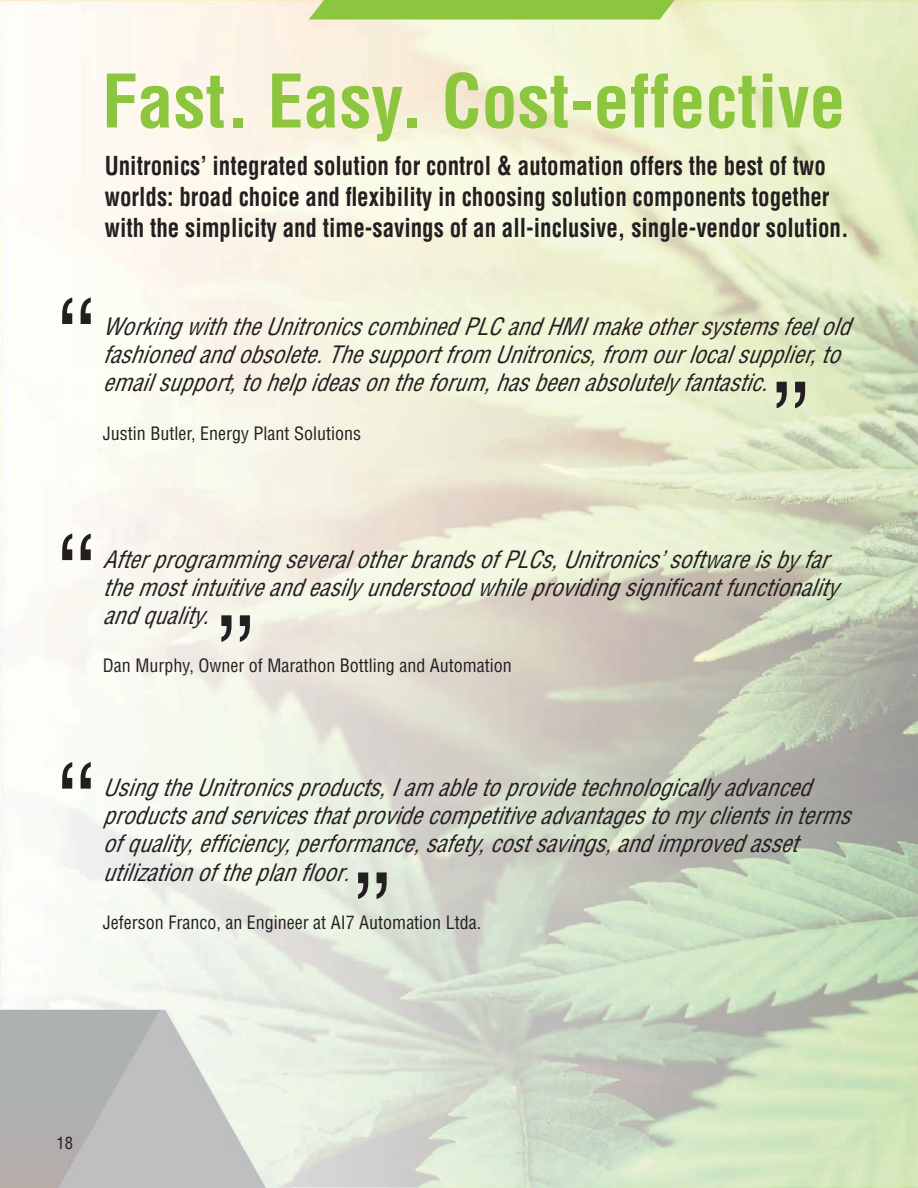
<style>
.page{position:relative;width:918px;height:1188px;background:#fff}
.page>*{position:absolute;margin:0;border:0;box-sizing:border-box;transform-origin:0 0}
.t1{font:condensed 108px/232.4px "Helvetica LT Std";color:#231f20;text-align:justify}
.t2{font:700 condensed 72px "Helvetica LT Std";color:#8bc63e}
.t3{font:700 condensed 25.5px/30.6px "Helvetica LT Std";color:#231f20;scale:.9 1}
.t4{font:italic condensed 23.4px/28px "Helvetica LT Std";color:#231f20}
.t5{font:condensed 18px "Helvetica LT Std";color:#231f20}
.t6{font:condensed 16.5px "Helvetica LT Std";color:#231f20}
.s1{font-size:21.6px}
</style>
<div class="page">
<img style="left:714px;top:0;width:141px;height:1188px">
<img style="left:459px;top:723px;width:256px;height:465px">
<svg style="left:855px;top:0;width:63px;height:1188px"></svg>
<img style="left:0;top:1010px;width:294px;height:178px">
<div style="left:309px;top:0;width:366px;height:19px;background:#8bc63e"></div>
<h2 class="t2" style="left:102px;top:56px;width:745px">Fast. Easy. Cost-effective</h2>
<p class="t3" style="left:105px;top:151px;width:828px">Unitronics’ integrated solution for control &amp; automation offers the best of two worlds: broad choice and flexibility in choosing solution components together with the simplicity and time-savings of an all-inclusive, single-vendor solution.</p>
<h1 class="t1" style="left:55px;top:224px;width:44px">“ “ “</h1>
<p class="t4" style="left:103px;top:312px;width:759px">WorkingwiththeUnitronicscombinedPLCandHMImakeothersystemsfeelold fashionedandobsolete.ThesupportfromUnitronics,fromourlocalsupplier,to emailsupport,tohelpideasontheforum,hasbeenabsolutelyfantastic.</p>
<p class="t5" style="left:103px;top:422px;width:260px">Justin Butler, Energy Plant Solutions</p>
<h1 class="t1" style="left:812px;top:482px;width:44px;rotate:-180deg">“</h1>
<p class="t4" style="left:103px;top:545px;width:747px">AfterprogrammingseveralotherbrandsofPLCs,Unitronics’softwareisbyfar themostintuitiveandeasilyunderstoodwhileprovidingsignificantfunctionality andquality.</p>
<p class="t5" style="left:103px;top:655px;width:410px">Dan Murphy, Owner of Marathon Bottling and Automation</p>
<h1 class="t1" style="left:257px;top:715px;width:44px;rotate:-180deg">“</h1>
<p class="t4" style="left:103px;top:774px;width:759px">UsingtheUnitronicsproducts,Iamabletoprovidetechnologicallyadvanced productsandservicesthatprovidecompetitiveadvantagestomyclientsinterms ofquality,efficiency,performance,safety,costsavings,andimprovedasset utilizationoftheplanfloor<span class="s1">.</span></p>
<p class="t5" style="left:103px;top:911px;width:380px">Jeferson Franco, an Engineer at AI7 Automation Ltda.</p>
<h1 class="t1" style="left:393px;top:972px;width:44px;rotate:-180deg">“</h1>
<p class="t6" style="left:57px;top:1132px;width:18px">18</p>
</div>
